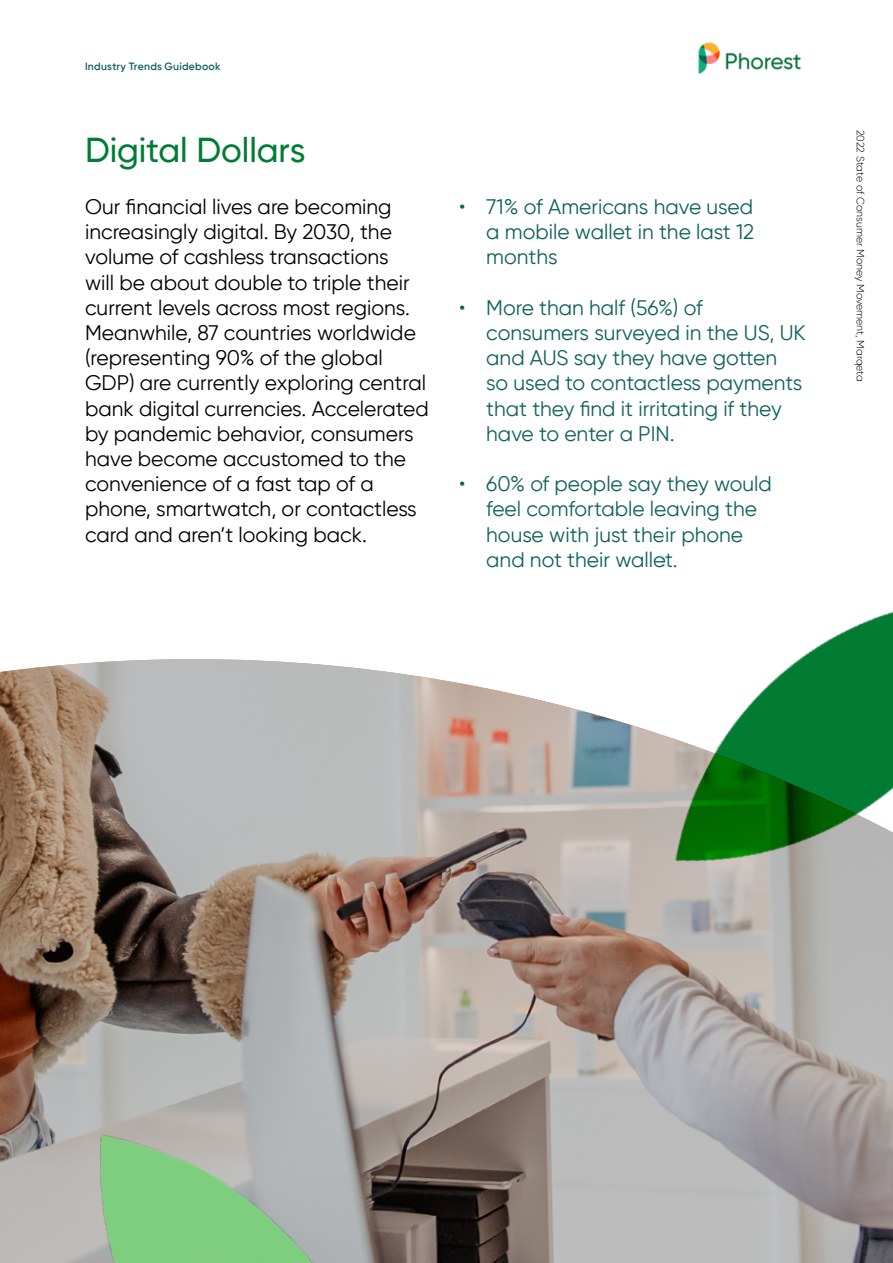
<style>
.page{position:relative;width:893px;height:1263px;background:#fff}
.page>*{position:absolute;margin:0;border:0;box-sizing:border-box;transform-origin:0 0}
.t1{font:500 34.5px "Gilroy";letter-spacing:-.005em;color:#007d33}
.t2{font:21px/25.2px "Gilroy";color:#000}
.t3{font:21px/25.2px "Gilroy";color:#0f615d}
.t4{font:300 10.5px "Gilroy";color:#000}
.t5{font:600 10.5px "Gilroy";letter-spacing:.02em;color:#0f615c}
</style>
<div class="page">
<img style="left:698px;top:42px;width:103px;height:32px">
<svg style="left:0;top:833px;width:893px;height:430px;background:#9c928d"></svg>
<img style="left:0;top:659px;width:663px;height:174px">
<img style="left:32px;top:1119px;width:340px;height:144px">
<img style="left:663px;top:611px;width:230px;height:334px">
<p class="t5" style="left:85px;top:60px;width:137px">Industry Trends Guidebook</p>
<h1 class="t1" style="left:85px;top:129px;width:222px">Digital Dollars</h1>
<p class="t4" style="left:867px;top:130px;width:253px;rotate:90deg">2022 State of Consumer Money Movement, Marqeta</p>
<p class="t2" style="left:85px;top:194px;width:345px">Our financial lives are becoming increasingly digital. By 2030, the volume of cashless transactions<br>will be about double to triple their current levels across most regions.<br>Meanwhile, 87 countries worldwide (representing 90% of the global GDP) are currently exploring central bank digital currencies. Accelerated by pandemic behavior, consumers have become accustomed to the convenience of a fast tap of a phone, smartwatch, or contactless card and aren’t looking back.</p>
<p class="t3" style="left:486px;top:194px;width:269px;text-align:justify;text-indent:-27px">• 71% of Americans have used a mobile wallet in the last 12 months</p>
<p class="t3" style="left:486px;top:295px;width:321px;text-indent:-27px">• More than half (56%) of consumers surveyed in the US, UK and AUS say they have gotten<br>so used to contactless payments that they find it irritating if they have to enter a PIN.</p>
<p class="t3" style="left:486px;top:471px;width:287px;text-indent:-27px">• 60% of people say they would feel comfortable leaving the house with just their phone and not their wallet.</p>
</div>
